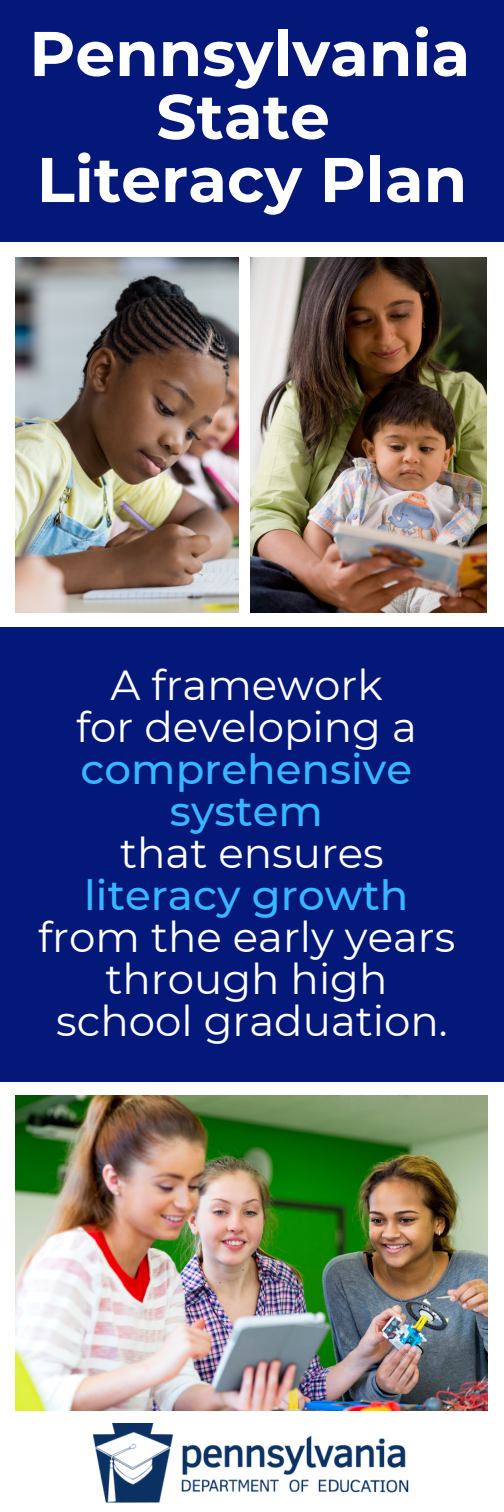
<style>
.page{position:relative;width:504px;height:1512px;background:#fff}
.page>*{position:absolute;margin:0;border:0;box-sizing:border-box;transform-origin:0 0}
.t1{font:700 63px/63px "Montserrat";color:#fff;text-align:center}
.t2{font:42px/42px "Montserrat";color:#fff;text-align:center}
.t3{font:500 42px/42px "Montserrat";color:#38b6ff;text-align:center}
</style>
<div class="page">
<div style="left:0;top:628px;width:504px;height:454px;background:#031879"></div>
<div style="left:0;top:0;width:504px;height:242px;background:#031879"></div>
<img style="left:251px;top:258px;width:236px;height:354px">
<img style="left:15px;top:258px;width:223px;height:354px">
<img style="left:94px;top:1424px;width:315px;height:78px">
<img style="left:15px;top:1095px;width:473px;height:315px">
<p class="t1" style="left:29px;top:22px;width:442px">Pennsylvania<br>State<br>Literacy Plan</p>
<p class="t2" style="left:76px;top:664px;width:342px">A framework<br>for developing a</p>
<p class="t3" style="left:81px;top:748px;width:333px">comprehensive system</p>
<p class="t2" style="left:120px;top:832px;width:265px">that ensures</p>
<p class="t3" style="left:84px;top:874px;width:326px">literacy growth</p>
<p class="t2" style="left:38px;top:916px;width:419px">from the early years through high school graduation.</p>
</div>
